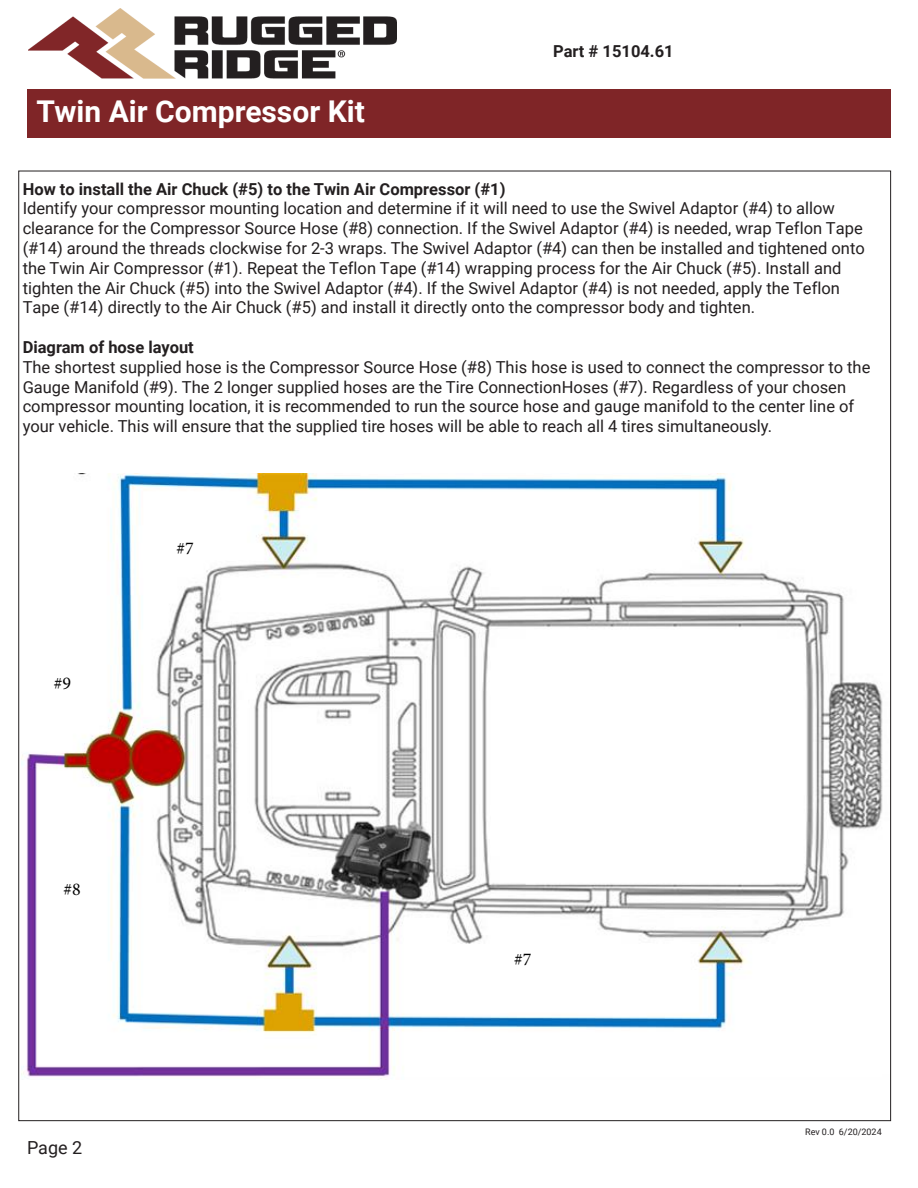
<style>
.page{position:relative;width:918px;height:1188px;background:#fff}
.page>*{position:absolute;margin:0;border:0;box-sizing:border-box;transform-origin:0 0}
.t1{font:700 30px "Roboto";color:#fff}
.t2{font:18px "Minion Pro";color:#000}
.t3{font:18px "Roboto";color:#231f20}
.t4{font:16.5px/19.8px "Roboto";color:#231f20}
.t5{font:700 16.5px "Roboto";color:#231f20}
.t6{font:9px "Roboto";color:#231f20}
.s1{font-weight:700}
</style>
<div class="page">
<img style="left:21px;top:474px;width:862px;height:603px">
<div style="left:27px;top:89px;width:864px;height:48px;background:#7f2527"></div>
<img style="left:29px;top:8px;width:368px;height:71px">
<p class="t1" style="left:37px;top:91px;width:330px">Twin Air Compressor Kit</p>
<p class="t5" style="left:553px;top:39px;width:122px">Part # 15104.61</p>
<p class="t4" style="left:23px;top:179px;width:844px"><span class="s1">How to install the Air Chuck (#5) to the Twin Air Compressor (#1)<br></span>Identify your compressor mounting location and determine if it will need to use the Swivel Adaptor (#4) to allow clearance for the Compressor Source Hose (#8) connection. If the Swivel Adaptor (#4) is needed, wrap Teflon Tape (#14) around the threads clockwise for 2-3 wraps. The Swivel Adaptor (#4) can then be installed and tightened onto the Twin Air Compressor (#1). Repeat the Teflon Tape (#14) wrapping process for the Air Chuck (#5). Install and tighten the Air Chuck (#5) into the Swivel Adaptor (#4). If the Swivel Adaptor (#4) is not needed, apply the Teflon Tape (#14) directly to the Air Chuck (#5) and install it directly onto the compressor body and tighten.</p>
<p class="t4" style="left:23px;top:337px;width:849px"><span class="s1">Diagram of hose layout<br></span>The shortest supplied hose is the Compressor Source Hose (#8) This hose is used to connect the compressor to the Gauge Manifold (#9). The 2 longer supplied hoses are the Tire ConnectionHoses (#7). Regardless of your chosen compressor mounting location, it is recommended to run the source hose and gauge manifold to the center line of your vehicle. This will ensure that the supplied tire hoses will be able to reach all 4 tires simultaneously.</p>
<p class="t2" style="left:54px;top:671px;width:19px">#9</p>
<p class="t2" style="left:64px;top:877px;width:19px">#8</p>
<p class="t2" style="left:176px;top:536px;width:19px">#7</p>
<p class="t3" style="left:27px;top:1135px;width:57px">Page 2</p>
<p class="t2" style="left:514px;top:948px;width:19px">#7</p>
<p class="t6" style="left:805px;top:1126px;width:78px">Rev 0.0 6/20/2024</p>
</div>
